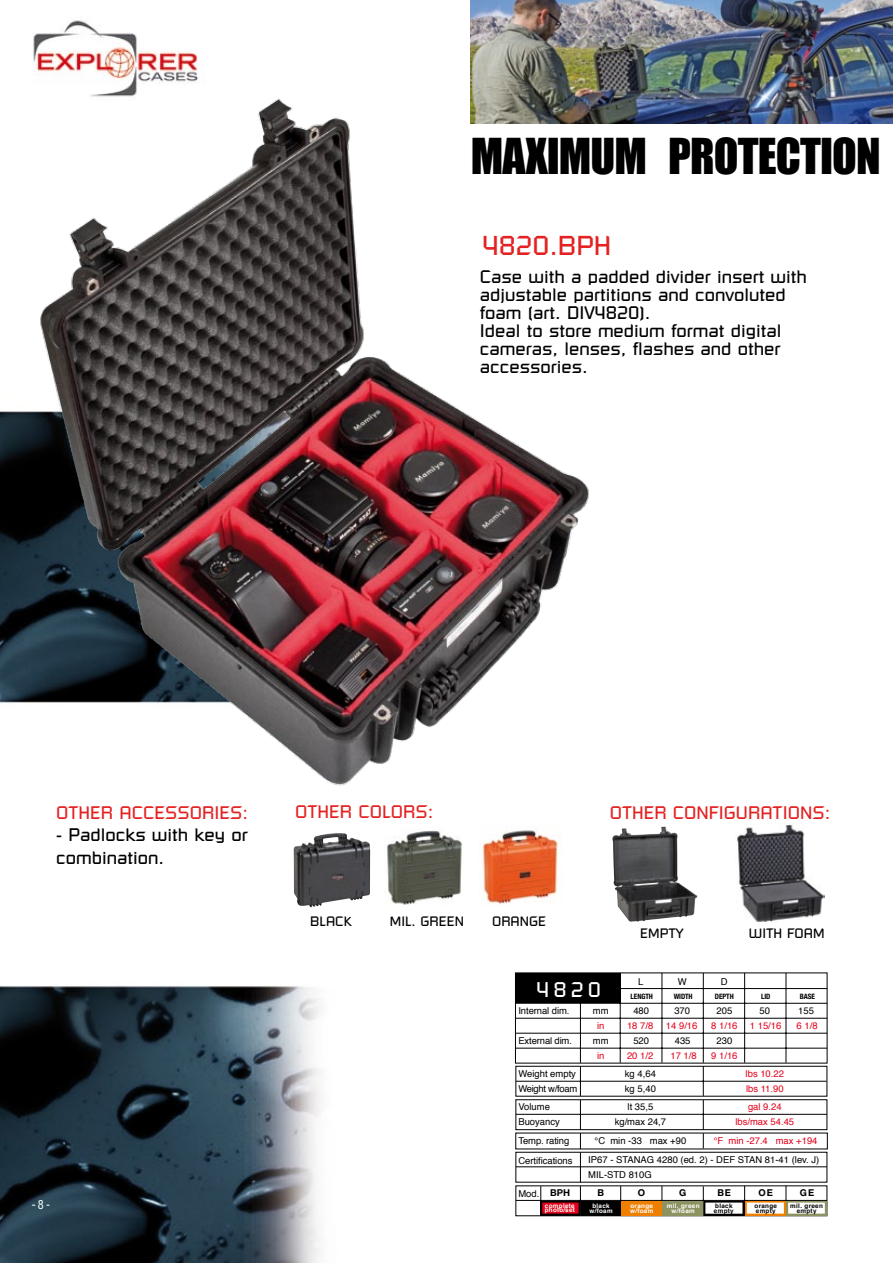
<style>
.page{position:relative;width:893px;height:1263px;background:#fff}
.page>*{position:absolute;margin:0;border:0;box-sizing:border-box;transform-origin:0 0}
.t1{font:45.45px "Impact";letter-spacing:-.02em;color:#000}
.t2{font:27px "Russell Square";color:#e42222}
.t3{font:21px "Russell Square";color:#fff}
.t4{font:18px/18px "Russell Square";color:#000}
.t5{font:18px "Russell Square";color:#e42222}
.t6{font:13.5px "Russell Square";color:#000}
.t7{font:condensed 12px "Helvetica";color:#fff}
.t8{font:9.45px/14.7px "Helvetica";color:#000}
.t9{font:9.45px "Helvetica";color:#e2001a}
.t10{font:9.45px "Helvetica";letter-spacing:-.03em;color:#000}
.t11{font:700 9.45px "Helvetica Neue";letter-spacing:.08em;color:#000}
.t12{font:700 condensed 7.35px "Helvetica Neue";letter-spacing:-.01em;color:#000}
.t13{font:700 6.3px/4.8px "Helvetica";letter-spacing:.05em;color:#fff;text-align:center}
.t14{font:700 6.3px/4.8px "Helvetica";letter-spacing:.05em;color:#000}
</style>
<div class="page">
<img style="left:0;top:0;width:893px;height:1263px">
<div style="left:516px;top:1100px;width:311px;height:30px;background:#fff"></div>
<div style="left:515px;top:1099px;width:312px;height:31px;border:1px solid #000"></div>
<hr style="left:703px;top:1100px;width:1px;height:30px;background:#000">
<hr style="left:580px;top:1100px;width:1px;height:30px;background:#000">
<hr style="left:516px;top:1114px;width:311px;height:1px;background:#000">
<div style="left:516px;top:1066px;width:311px;height:30px;background:#fff"></div>
<div style="left:515px;top:1066px;width:312px;height:30px;border:1px solid #000"></div>
<hr style="left:703px;top:1066px;width:1px;height:30px;background:#000">
<hr style="left:580px;top:1066px;width:1px;height:30px;background:#000">
<hr style="left:516px;top:1081px;width:310px;height:1px;background:#000">
<div style="left:515px;top:973px;width:312px;height:90px;background:#fff"></div>
<hr style="left:620px;top:988px;width:207px;height:1px;background:#000">
<hr style="left:580px;top:1003px;width:1px;height:60px;background:#000">
<hr style="left:786px;top:973px;width:1px;height:90px;background:#000">
<hr style="left:744px;top:973px;width:1px;height:90px;background:#000">
<hr style="left:703px;top:973px;width:1px;height:90px;background:#000">
<hr style="left:516px;top:1048px;width:311px;height:1px;background:#000">
<hr style="left:516px;top:1033px;width:311px;height:1px;background:#000">
<hr style="left:516px;top:1018px;width:311px;height:1px;background:#000">
<hr style="left:516px;top:1003px;width:311px;height:1px;background:#000">
<hr style="left:662px;top:973px;width:1px;height:90px;background:#000">
<hr style="left:620px;top:973px;width:1px;height:90px;background:#000">
<div style="left:516px;top:1133px;width:311px;height:16px;background:#fff"></div>
<svg style="left:703px;top:1133px;width:1px;height:15px"></svg>
<svg style="left:580px;top:1133px;width:1px;height:16px"></svg>
<div style="left:516px;top:1186px;width:311px;height:30px;background:#fff"></div>
<svg style="left:703px;top:1186px;width:1px;height:29px"></svg>
<hr style="left:786px;top:1186px;width:1px;height:30px;background:#000">
<hr style="left:744px;top:1186px;width:1px;height:30px;background:#000">
<hr style="left:662px;top:1186px;width:1px;height:30px;background:#000">
<hr style="left:620px;top:1186px;width:1px;height:30px;background:#000">
<hr style="left:580px;top:1186px;width:1px;height:30px;background:#000">
<hr style="left:516px;top:1200px;width:311px;height:1px;background:#000">
<div style="left:515px;top:973px;width:105px;height:30px;background:#000"></div>
<div style="left:581px;top:1201px;width:39px;height:14px;background:#000"></div>
<div style="left:621px;top:1201px;width:41px;height:14px;background:#ee7f00"></div>
<div style="left:662px;top:1201px;width:41px;height:14px;background:#8d9260"></div>
<svg style="left:704px;top:1201px;width:40px;height:15px"></svg>
<svg style="left:745px;top:1201px;width:41px;height:14px"></svg>
<svg style="left:786px;top:1201px;width:41px;height:14px"></svg>
<div style="left:706px;top:1203px;width:35px;height:9px;background:#fff"></div>
<div style="left:705px;top:1202px;width:37px;height:12px;border:2px solid #fff"></div>
<div style="left:748px;top:1203px;width:35px;height:9px;background:#fff"></div>
<div style="left:747px;top:1202px;width:37px;height:11px;border:2px solid #fff"></div>
<div style="left:789px;top:1203px;width:35px;height:9px;background:#fff"></div>
<div style="left:788px;top:1202px;width:37px;height:11px;border:2px solid #fff"></div>
<div style="left:516px;top:1152px;width:311px;height:30px;background:#fff"></div>
<hr style="left:580px;top:1152px;width:1px;height:30px;background:#000">
<hr style="left:516px;top:1166px;width:311px;height:1px;background:#000">
<hr style="left:540px;top:1186px;width:1px;height:30px;background:#000">
<div style="left:541px;top:1201px;width:39px;height:14px;background:#910010"></div>
<div style="left:543px;top:1203px;width:35px;height:9px;background:#e2001a"></div>
<div style="left:542px;top:1202px;width:37px;height:11px;border:2px solid #e2001a"></div>
<img style="left:471px;top:0;width:422px;height:123px">
<img style="left:612px;top:827px;width:85px;height:95px">
<img style="left:736px;top:824px;width:89px;height:100px">
<img style="left:12px;top:67px;width:579px;height:724px">
<img style="left:384px;top:827px;width:81px;height:81px">
<img style="left:478px;top:825px;width:85px;height:81px">
<img style="left:294px;top:833px;width:76px;height:74px">
<h1 class="t1" style="left:471px;top:121px;width:412px">MAXIMUM PROTECTION</h1>
<h2 class="t2" style="left:482px;top:229px;width:131px">4820.BPH</h2>
<h3 class="t4" style="left:480px;top:268px;width:328px">Case with a padded divider insert with adjustable partitions and convoluted foam (art. DIV4820).<br>Ideal to store medium format digital cameras, lenses, flashes and other accessories.</h3>
<h3 class="t5" style="left:56px;top:801px;width:193px">OTHER ACCESSORIES:</h3>
<h3 class="t4" style="left:56px;top:823px;width:193px;line-height:22.5px">- Padlocks with key or combination.</h3>
<p class="t7" style="left:32px;top:1197px;width:20px">- 8 -</p>
<h3 class="t5" style="left:295px;top:801px;width:140px">OTHER COLORS:</h3>
<h3 class="t5" style="left:610px;top:801px;width:222px">OTHER CONFIGURATIONS:</h3>
<h3 class="t6" style="left:310px;top:913px;width:43px">BLACK</h3>
<h3 class="t6" style="left:390px;top:913px;width:76px">MIL. GREEN</h3>
<h3 class="t6" style="left:492px;top:913px;width:55px">ORANGE</h3>
<h3 class="t3" style="left:536px;top:976px;width:66px">4820</h3>
<h3 class="t6" style="left:640px;top:925px;width:45px">EMPTY</h3>
<h3 class="t6" style="left:749px;top:925px;width:77px">WITH FOAM</h3>
<p class="t8" style="left:638px;top:975px;width:7px">L</p>
<p class="t8" style="left:678px;top:975px;width:10px">W</p>
<p class="t8" style="left:721px;top:975px;width:8px">D</p>
<p class="t12" style="left:631px;top:991px;width:24px">LENGTH</p>
<p class="t12" style="left:674px;top:990px;width:21px">WIDTH</p>
<p class="t12" style="left:715px;top:990px;width:20px">DEPTH</p>
<p class="t12" style="left:761px;top:990px;width:11px">LID</p>
<p class="t12" style="left:800px;top:990px;width:17px">BASE</p>
<p class="t8" style="left:518px;top:1004px;width:52px">Internal dim.</p>
<p class="t8" style="left:593px;top:1004px;width:17px">mm</p>
<p class="t8" style="left:633px;top:1004px;width:17px">480</p>
<p class="t8" style="left:674px;top:1004px;width:17px">370</p>
<p class="t8" style="left:716px;top:1004px;width:17px">205</p>
<p class="t8" style="left:760px;top:1004px;width:12px">50</p>
<p class="t8" style="left:798px;top:1004px;width:17px">155</p>
<p class="t9" style="left:597px;top:1018px;width:9px">in</p>
<p class="t9" style="left:627px;top:1018px;width:28px">18 7/8</p>
<p class="t9" style="left:666px;top:1018px;width:33px">14 9/16</p>
<p class="t9" style="left:711px;top:1018px;width:28px">8 1/16</p>
<p class="t9" style="left:750px;top:1018px;width:33px">1 15/16</p>
<p class="t9" style="left:797px;top:1018px;width:23px">6 1/8</p>
<p class="t8" style="left:518px;top:1033px;width:55px">External dim.</p>
<p class="t8" style="left:593px;top:1033px;width:17px">mm</p>
<p class="t8" style="left:633px;top:1033px;width:17px">520</p>
<p class="t8" style="left:675px;top:1033px;width:17px">435</p>
<p class="t8" style="left:716px;top:1033px;width:17px">230</p>
<p class="t9" style="left:597px;top:1048px;width:9px">in</p>
<p class="t9" style="left:627px;top:1048px;width:28px">20 1/2</p>
<p class="t9" style="left:670px;top:1048px;width:28px">17 1/8</p>
<p class="t9" style="left:711px;top:1048px;width:28px">9 1/16</p>
<p class="t8" style="left:518px;top:1066px;width:59px">Weight empty</p>
<p class="t8" style="left:625px;top:1066px;width:33px">kg 4,64</p>
<p class="t9" style="left:746px;top:1066px;width:40px">lbs 10.22</p>
<p class="t10" style="left:518px;top:1081px;width:60px">Weight w/foam</p>
<p class="t8" style="left:625px;top:1082px;width:33px">kg 5,40</p>
<p class="t9" style="left:746px;top:1081px;width:39px">lbs 11.90</p>
<p class="t8" style="left:518px;top:1100px;width:33px">Volume</p>
<p class="t8" style="left:628px;top:1100px;width:27px">lt 35,5</p>
<p class="t9" style="left:748px;top:1100px;width:35px">gal 9.24</p>
<p class="t8" style="left:518px;top:1115px;width:43px">Buoyancy</p>
<p class="t8" style="left:615px;top:1115px;width:53px">kg/max 24,7</p>
<p class="t9" style="left:735px;top:1115px;width:60px">lbs/max 54.45</p>
<p class="t8" style="left:518px;top:1134px;width:52px">Temp. rating</p>
<p class="t8" style="left:595px;top:1134px;width:93px">°C min -33 max +90</p>
<p class="t9" style="left:714px;top:1134px;width:105px">°F min -27.4 max +194</p>
<p class="t8" style="left:518px;top:1153px;width:56px">Certifications</p>
<p class="t8" style="left:588px;top:1153px;width:233px">IP67 - STANAG 4280 (ed. 2) - DEF STAN 81-41 (lev. J)<br>MIL-STD 810G</p>
<p class="t11" style="left:550px;top:1187px;width:21px">BPH</p>
<p class="t13" style="left:545px;top:1203px;width:31px;text-align:left">complete photo/set</p>
<p class="t8" style="left:518px;top:1186px;width:23px">Mod.</p>
<p class="t11" style="left:597px;top:1187px;width:8px">B</p>
<p class="t11" style="left:638px;top:1187px;width:9px">O</p>
<p class="t11" style="left:679px;top:1187px;width:9px">G</p>
<p class="t11" style="left:717px;top:1187px;width:15px">BE</p>
<p class="t11" style="left:758px;top:1187px;width:16px">OE</p>
<p class="t11" style="left:800px;top:1187px;width:16px">GE</p>
<p class="t13" style="left:589px;top:1203px;width:25px">black w/foam</p>
<p class="t13" style="left:630px;top:1203px;width:25px;text-align:left">orange w/foam</p>
<p class="t13" style="left:667px;top:1203px;width:34px">mil. green w/foam</p>
<p class="t14" style="left:714px;top:1203px;width:21px">black empty</p>
<p class="t14" style="left:754px;top:1203px;width:24px">orange empty</p>
<p class="t14" style="left:790px;top:1203px;width:34px;text-align:center">mil. green empty</p>
</div>
